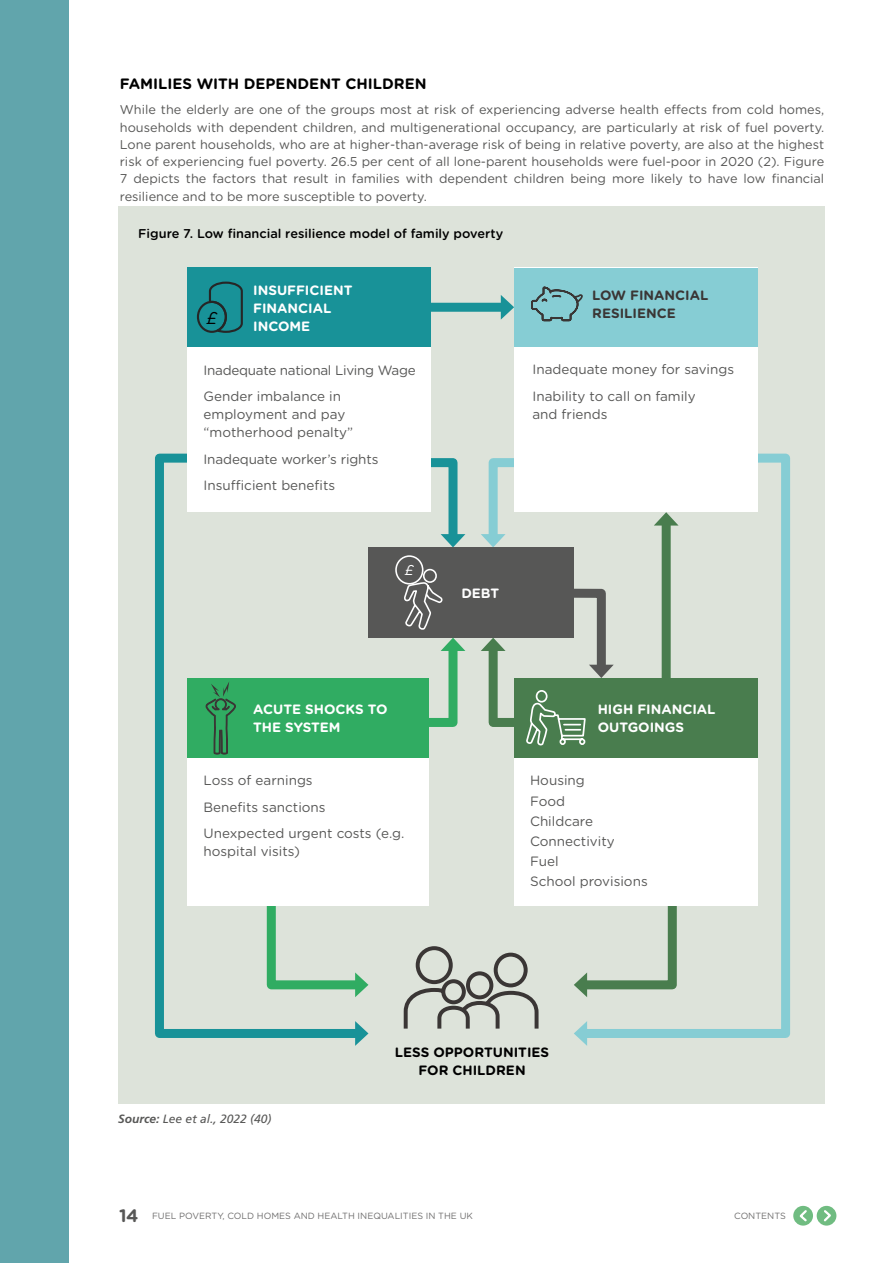
<style>
.page{position:relative;width:893px;height:1263px;background:#fff}
.page>*{position:absolute;margin:0;border:0;box-sizing:border-box;transform-origin:0 0}
.t1{font:italic 17.1px "Gotham Rounded";color:#000}
.t2{font:700 15px "Gotham Rounded";color:#000}
.t3{font:italic 14.25px "Gotham Rounded";color:#fff}
.t4{font:13.5px/20.1px "Gotham Rounded";color:#575756}
.t5{font:700 13.5px/18px "Gotham Rounded";color:#fff}
.t6{font:13.5px/26.5px "Gotham Rounded";letter-spacing:-.02em;color:#575756}
.t7{font:700 13.5px/18px "Gotham Rounded";color:#000;text-align:center}
.t8{font:700 13.5px/18px "Gotham Rounded";color:#3a3635}
.t9{font:12.75px/17.2px "Gotham Rounded";color:#575756;text-align:justify}
.t10{font:500 12.75px "Gotham Rounded";color:#000}
.t11{font:italic 12px "Frutiger";color:#575756}
.t12{font:9px "Gotham Rounded";color:#706f6f}
.s1{font-weight:700}
.s2{font-weight:700;font-size:18px;color:#575756}
</style>
<div class="page">
<div style="left:793px;top:1206px;width:20px;height:19px;background:#70bc81;border-radius:50%"></div>
<div style="left:817px;top:1206px;width:19px;height:19px;background:#70bc81;border-radius:50%"></div>
<svg style="left:799px;top:1210px;width:8px;height:12px"></svg>
<svg style="left:824px;top:1210px;width:7px;height:12px"></svg>
<div style="left:118px;top:206px;width:706px;height:898px;background:#dde3da"></div>
<svg style="left:431px;top:458px;width:34px;height:89px"></svg>
<svg style="left:481px;top:458px;width:33px;height:89px"></svg>
<div style="left:0;top:0;width:68px;height:1263px;background:#61a5ac"></div>
<svg style="left:403px;top:946px;width:136px;height:83px"></svg>
<div style="left:368px;top:547px;width:206px;height:91px;background:#575756"></div>
<div style="left:395px;top:555px;width:28px;height:29px;border:2px solid #fff;border-radius:50%"></div>
<div style="left:514px;top:678px;width:243px;height:228px;background:#fff"></div>
<svg style="left:395px;top:568px;width:70px;height:159px"></svg>
<svg style="left:481px;top:638px;width:92px;height:120px"></svg>
<div style="left:188px;top:678px;width:241px;height:228px;background:#fff"></div>
<div style="left:188px;top:678px;width:241px;height:79px;background:#30ac62"></div>
<div style="left:431px;top:303px;width:75px;height:9px;background:#189298"></div>
<svg style="left:501px;top:295px;width:13px;height:25px"></svg>
<svg style="left:155px;top:449px;width:214px;height:589px"></svg>
<svg style="left:355px;top:1021px;width:13px;height:25px"></svg>
<svg style="left:573px;top:449px;width:217px;height:593px"></svg>
<svg style="left:574px;top:1021px;width:13px;height:25px"></svg>
<div style="left:188px;top:268px;width:243px;height:244px;background:#fff"></div>
<div style="left:188px;top:268px;width:243px;height:79px;background:#189298"></div>
<div style="left:197px;top:301px;width:30px;height:32px;border:2px solid #262626;border-radius:50%"></div>
<svg style="left:208px;top:281px;width:35px;height:52px"></svg>
<div style="left:514px;top:268px;width:243px;height:244px;background:#fff"></div>
<div style="left:514px;top:268px;width:243px;height:78px;background:#86cdd4"></div>
<svg style="left:531px;top:286px;width:52px;height:36px"></svg>
<p class="t2" style="left:120px;top:72px;width:308px">FAMILIES WITH DEPENDENT CHILDREN</p>
<p class="t9" style="left:120px;top:101px;width:706px">While the elderly are one of the groups most at risk of experiencing adverse health effects from cold homes, households with dependent children, and multigenerational occupancy, are particularly at risk of fuel poverty.<br>Lone parent households, who are at higher-than-average risk of being in relative poverty, are also at the highest risk of experiencing fuel poverty. 26.5 per cent of all lone-parent households were fuel-poor in 2020 (2). Figure 7 depicts the factors that result in families with dependent children being more likely to have low financial resilience and to be more susceptible to poverty.</p>
<p class="t10" style="left:138px;top:224px;width:366px">Figure 7. Low financial resilience model of family poverty</p>
<h1 class="t1" style="left:207px;top:306px;width:12px">£</h1>
<p class="t5" style="left:253px;top:280px;width:101px">INSUFFICIENT<br>FINANCIAL<br>INCOME</p>
<p class="t6" style="left:204px;top:356px;width:214px">Inadequate national Living Wage<br>Gender imbalance in</p>
<p class="t4" style="left:204px;top:405px;width:151px;line-height:18px">employment and pay “motherhood penalty”</p>
<p class="t4" style="left:204px;top:445px;width:176px;line-height:26.5px">Inadequate worker’s rights<br>Insufficient benefits</p>
<p class="t3" style="left:405px;top:560px;width:10px">£</p>
<p class="t5" style="left:461px;top:584px;width:39px">DEBT</p>
<p class="t8" style="left:592px;top:286px;width:118px">LOW FINANCIAL<br>RESILIENCE</p>
<p class="t4" style="left:532px;top:356px;width:203px;line-height:26.5px">Inadequate money for savings<br>Inability to call on family</p>
<p class="t4" style="left:532px;top:403px;width:77px">and friends</p>
<p class="t5" style="left:253px;top:700px;width:136px">ACUTE SHOCKS TO<br>THE SYSTEM</p>
<p class="t4" style="left:204px;top:767px;width:202px;line-height:26.5px">Loss of earnings<br>Benefits sanctions<br>Unexpected urgent costs (e.g.</p>
<p class="t4" style="left:204px;top:841px;width:98px">hospital visits)</p>
<p class="t5" style="left:598px;top:700px;width:119px">HIGH FINANCIAL<br>OUTGOINGS</p>
<p class="t4" style="left:530px;top:770px;width:119px">Housing<br>Food<br>Childcare<br>Connectivity<br>Fuel<br>School provisions</p>
<p class="t11" style="left:118px;top:1112px;width:155px"><span class="s1">Source:</span> Lee et al., 2022 (40)</p>
<p class="t7" style="left:395px;top:1042px;width:156px">LESS OPPORTUNITIES<br>FOR CHILDREN</p>
<p class="t12" style="left:119px;top:1210px;width:355px"><span class="s2">14</span> FUEL POVERTY, COLD HOMES AND HEALTH INEQUALITIES IN THE UK</p>
<p class="t12" style="left:734px;top:1210px;width:53px">CONTENTS</p>
</div>
